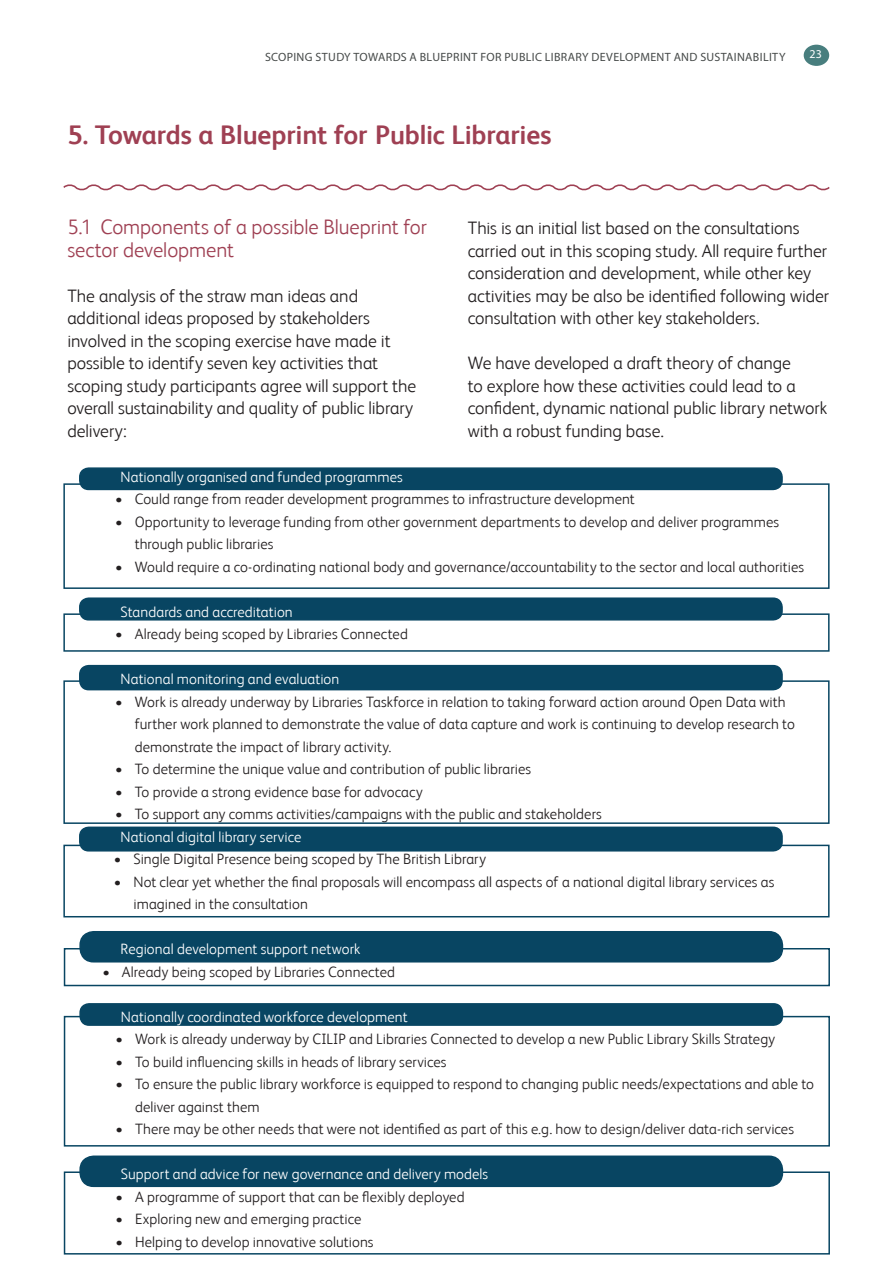
<style>
.page{position:relative;width:893px;height:1263px;background:#fff}
.page>*{position:absolute;margin:0;border:0;box-sizing:border-box;transform-origin:0 0}
._05_Body_text{font:700 27px "FS Albert";letter-spacing:-.005em;color:#9f4053}
._05_Body_text-2{font:300 21px/22.5px "FS Albert";letter-spacing:-.005em;color:#9f4053}
._05_Body_text-3{font:300 18px/22.5px "FS Albert";letter-spacing:-.005em;color:#231f20}
._05_Body_text-4{font:300 15px/22.5px "FS Albert";letter-spacing:.005em;color:#231f20}
._05_Body_text-5{font:300 15px "FS Albert";letter-spacing:.005em;color:#fff}
.t1{font:12px "Myriad Pro";letter-spacing:.03em;color:#464a49}
.t2{font:12px "Myriad Pro";color:#fff}
</style>
<div class="page">
<div style="left:804px;top:45px;width:25px;height:21px;background:#487e7e;border-radius:50%"></div>
<svg style="left:63px;top:184px;width:767px;height:7px"></svg>
<div style="left:63px;top:613px;width:767px;height:39px;border:2px solid #084562"></div>
<div style="left:80px;top:598px;width:702px;height:22px;background:#084562;border-radius:9px"></div>
<div style="left:79px;top:597px;width:704px;height:23px;border:2px solid #084562;border-radius:9px"></div>
<div style="left:63px;top:483px;width:767px;height:106px;border:2px solid #084562"></div>
<div style="left:80px;top:468px;width:702px;height:21px;background:#084562;border-radius:9px"></div>
<div style="left:79px;top:467px;width:704px;height:23px;border:2px solid #084562;border-radius:9px"></div>
<div style="left:64px;top:948px;width:766px;height:38px;border:2px solid #084562"></div>
<div style="left:80px;top:932px;width:702px;height:30px;background:#084562;border-radius:14px"></div>
<div style="left:79px;top:931px;width:704px;height:31px;border:2px solid #084562;border-radius:14px"></div>
<div style="left:64px;top:1171px;width:766px;height:83px;border:2px solid #084562"></div>
<div style="left:80px;top:1156px;width:702px;height:30px;background:#084562;border-radius:14px"></div>
<div style="left:79px;top:1155px;width:704px;height:32px;border:2px solid #084562;border-radius:14px"></div>
<div style="left:63px;top:845px;width:767px;height:72px;border:2px solid #084562"></div>
<div style="left:80px;top:827px;width:702px;height:24px;background:#084562;border-radius:9px"></div>
<div style="left:79px;top:826px;width:704px;height:25px;border:2px solid #084562;border-radius:9px"></div>
<div style="left:63px;top:680px;width:767px;height:144px;border:2px solid #084562"></div>
<div style="left:80px;top:666px;width:702px;height:24px;background:#084562;border-radius:9px"></div>
<div style="left:79px;top:665px;width:704px;height:25px;border:2px solid #084562;border-radius:9px"></div>
<div style="left:64px;top:1016px;width:766px;height:130px;border:2px solid #084562"></div>
<div style="left:80px;top:1004px;width:702px;height:21px;background:#084562;border-radius:9px"></div>
<div style="left:79px;top:1003px;width:704px;height:23px;border:2px solid #084562;border-radius:9px"></div>
<p class="t1" style="left:265px;top:49px;width:522px">SCOPING STUDY TOWARDS A BLUEPRINT FOR PUBLIC LIBRARY DEVELOPMENT AND SUSTAINABILITY</p>
<p class="t2" style="left:809px;top:47px;width:14px">23</p>
<p class="_05_Body_text" style="left:67px;top:119px;width:486px">5. Towards a Blueprint for Public Libraries</p>
<p class="_05_Body_text-2" style="left:67px;top:215px;width:361px">5.1 Components of a possible Blueprint for sector development</p>
<p class="_05_Body_text-3" style="left:67px;top:284px;width:350px">The analysis of the straw man ideas and additional ideas proposed by stakeholders involved in the scoping exercise have made it possible to identify seven key activities that scoping study participants agree will support the overall sustainability and quality of public library delivery:</p>
<p class="_05_Body_text-3" style="left:468px;top:216px;width:363px">This is an initial list based on the consultations carried out in this scoping study. All require further consideration and development, while other key activities may be also be identified following wider consultation with other key stakeholders.</p>
<p class="_05_Body_text-3" style="left:468px;top:351px;width:361px">We have developed a draft theory of change<br>to explore how these activities could lead to a confident, dynamic national public library network with a robust funding base.</p>
<p class="_05_Body_text-5" style="left:120px;top:468px;width:284px">Nationally organised and funded programmes</p>
<p class="_05_Body_text-4" style="left:115px;top:488px;width:521px">• Could range from reader development programmes to infrastructure development</p>
<p class="_05_Body_text-4" style="left:135px;top:510px;width:646px;text-indent:-20px">• Opportunity to leverage funding from other government departments to develop and deliver programmes through public libraries</p>
<p class="_05_Body_text-4" style="left:115px;top:555px;width:691px">• Would require a co-ordinating national body and governance/accountability to the sector and local authorities</p>
<p class="_05_Body_text-5" style="left:120px;top:603px;width:174px">Standards and accreditation</p>
<p class="_05_Body_text-4" style="left:115px;top:623px;width:294px">• Already being scoped by Libraries Connected</p>
<p class="_05_Body_text-5" style="left:120px;top:670px;width:220px">National monitoring and evaluation</p>
<p class="_05_Body_text-4" style="left:135px;top:690px;width:662px;text-indent:-20px">• Work is already underway by Libraries Taskforce in relation to taking forward action around Open Data with further work planned to demonstrate the value of data capture and work is continuing to develop research to demonstrate the impact of library activity.</p>
<p class="_05_Body_text-4" style="left:115px;top:758px;width:417px">• To determine the unique value and contribution of public libraries</p>
<p class="_05_Body_text-4" style="left:115px;top:780px;width:309px">• To provide a strong evidence base for advocacy</p>
<p class="_05_Body_text-4" style="left:115px;top:803px;width:488px">• To support any comms activities/campaigns with the public and stakeholders</p>
<p class="_05_Body_text-5" style="left:120px;top:828px;width:182px">National digital library service</p>
<p class="_05_Body_text-4" style="left:114px;top:848px;width:374px">• Single Digital Presence being scoped by The British Library</p>
<p class="_05_Body_text-4" style="left:133px;top:870px;width:643px;text-indent:-20px">• Not clear yet whether the final proposals will encompass all aspects of a national digital library services as imagined in the consultation</p>
<p class="_05_Body_text-5" style="left:120px;top:940px;width:241px">Regional development support network</p>
<p class="_05_Body_text-4" style="left:102px;top:960px;width:294px">• Already being scoped by Libraries Connected</p>
<p class="_05_Body_text-5" style="left:121px;top:1008px;width:288px">Nationally coordinated workforce development</p>
<p class="_05_Body_text-4" style="left:116px;top:1028px;width:661px">• Work is already underway by CILIP and Libraries Connected to develop a new Public Library Skills Strategy</p>
<p class="_05_Body_text-4" style="left:116px;top:1050px;width:333px">• To build influencing skills in heads of library services</p>
<p class="_05_Body_text-4" style="left:135px;top:1073px;width:680px;text-indent:-20px">• To ensure the public library workforce is equipped to respond to changing public needs/expectations and able to deliver against them</p>
<p class="_05_Body_text-4" style="left:116px;top:1118px;width:680px">• There may be other needs that were not identified as part of this e.g. how to design/deliver data-rich services</p>
<p class="_05_Body_text-5" style="left:121px;top:1165px;width:369px">Support and advice for new governance and delivery models</p>
<p class="_05_Body_text-4" style="left:116px;top:1185px;width:351px">• A programme of support that can be flexibly deployed</p>
<p class="_05_Body_text-4" style="left:116px;top:1208px;width:247px">• Exploring new and emerging practice</p>
<p class="_05_Body_text-4" style="left:116px;top:1230px;width:259px">• Helping to develop innovative solutions</p>
</div>
